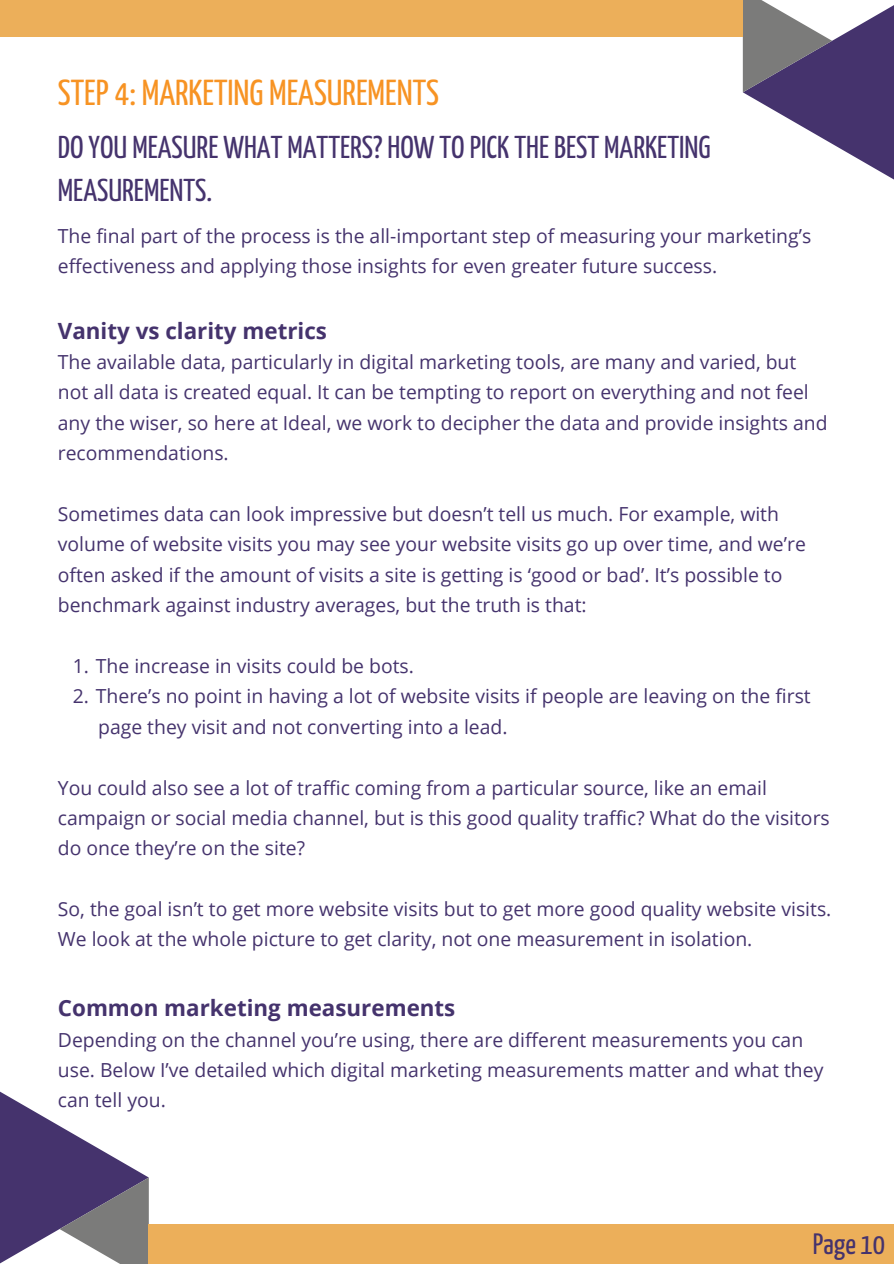
<style>
.page{position:relative;width:894px;height:1264px;background:#fff}
.page>*{position:absolute;margin:0;border:0;box-sizing:border-box;transform-origin:0 0}
.t1{font:36px "Yanone Kaffeesatz";color:#f79323}
.t2{font:31.5px/43.8px "Yanone Kaffeesatz";color:#45336d}
.t3{font:29.4px "Yanone Kaffeesatz";color:#45336d}
.t4{font:700 22.35px "Open Sans";color:#45336d}
.t5{font:19.35px/30.3px "Open Sans";color:#45336d}
</style>
<div class="page">
<svg style="left:0;top:1091px;width:149px;height:172px"></svg>
<svg style="left:742px;top:0;width:151px;height:179px"></svg>
<div style="left:149px;top:1224px;width:744px;height:39px;background:#ecaf5a"></div>
<div style="left:0;top:0;width:742px;height:37px;background:#ecaf5a"></div>
<h2 class="t1" style="left:58px;top:78px;width:382px">STEP 4: MARKETING MEASUREMENTS</h2>
<h3 class="t2" style="left:58px;top:127px;width:654px">DO YOU MEASURE WHAT MATTERS? HOW TO PICK THE BEST MARKETING<br>MEASUREMENTS.</h3>
<p class="t5" style="left:58px;top:220px;width:754px">The final part of the process is the all-important step of measuring your marketing’s effectiveness and applying those insights for even greater future success.</p>
<p class="t4" style="left:58px;top:315px;width:270px">Vanity vs clarity metrics</p>
<p class="t5" style="left:58px;top:346px;width:771px">The available data, particularly in digital marketing tools, are many and varied, but not all data is created equal. It can be tempting to report on everything and not feel any the wiser, so here at Ideal, we work to decipher the data and provide insights and recommendations.</p>
<p class="t5" style="left:58px;top:498px;width:749px">Sometimes data can look impressive but doesn’t tell us much. For example, with volume of website visits you may see your website visits go up over time, and we’re often asked if the amount of visits a site is getting is ‘good or bad’. It’s possible to benchmark against industry averages, but the truth is that:</p>
<p class="t5" style="left:73px;top:650px;width:342px">1. The increase in visits could be bots.</p>
<p class="t5" style="left:73px;top:680px;width:739px">2. There’s no point in having a lot of website visits if people are leaving on the first</p>
<p class="t5" style="left:98px;top:711px;width:411px">page they visit and not converting into a lead.</p>
<p class="t5" style="left:58px;top:771px;width:773px">You could also see a lot of traffic coming from a particular source, like an email campaign or social media channel, but is this good quality traffic? What do the visitors do once they’re on the site?</p>
<p class="t5" style="left:58px;top:893px;width:774px">So, the goal isn’t to get more website visits but to get more good quality website visits.<br>We look at the whole picture to get clarity, not one measurement in isolation.</p>
<p class="t4" style="left:58px;top:992px;width:399px">Common marketing measurements</p>
<p class="t5" style="left:58px;top:1023px;width:766px">Depending on the channel you’re using, there are different measurements you can use. Below I’ve detailed which digital marketing measurements matter and what they can tell you.</p>
<h1 class="t3" style="left:812px;top:1231px;width:74px">Page 10</h1>
</div>
